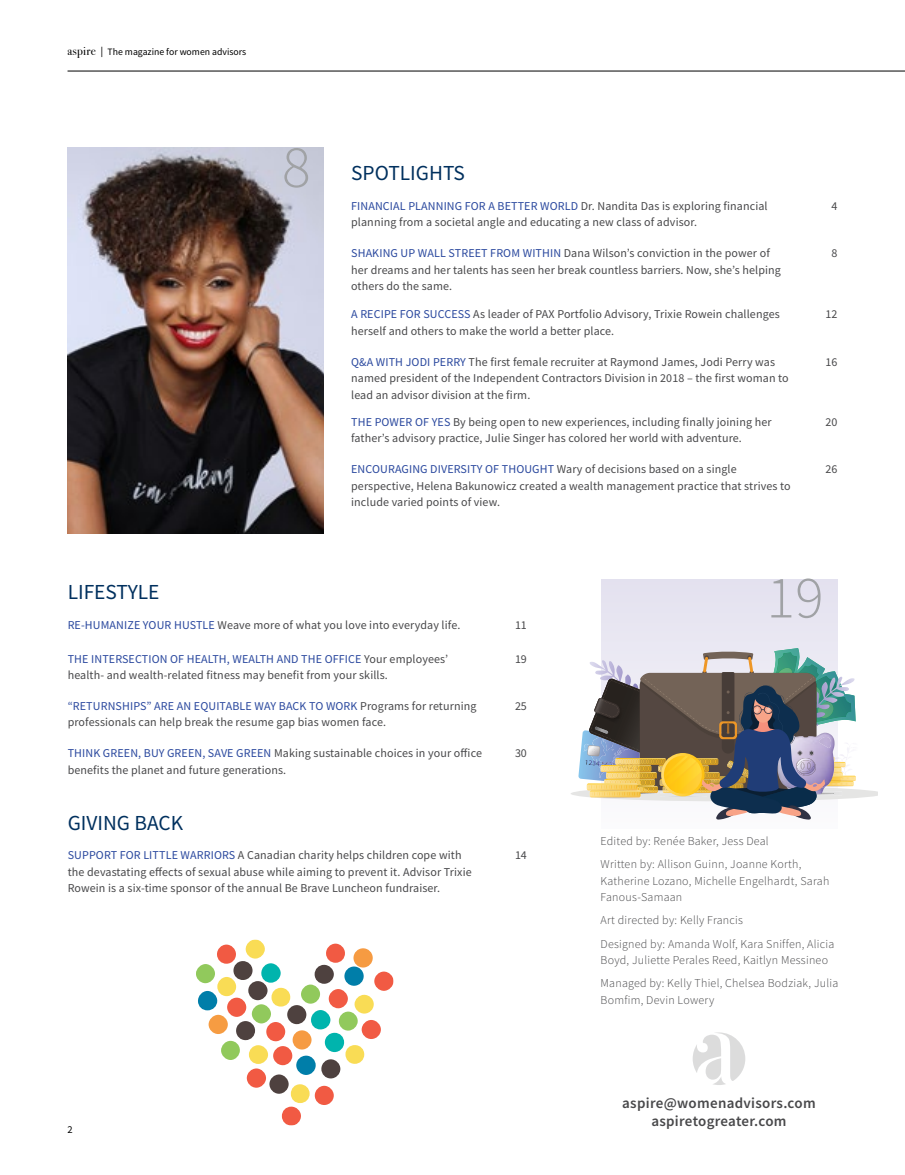
<style>
.page{position:relative;width:905px;height:1175px;background:#fff}
.page>*{position:absolute;margin:0;border:0;box-sizing:border-box;transform-origin:0 0}
.t1{font:300 59.85px "Source Sans Pro";color:#a0a2a5}
.t2{font:21.3px "Source Sans Pro";color:#00305e}
.t3{font:600 15px/18px "Source Sans Pro";letter-spacing:.02em;color:#48484a;text-align:center}
.t4{font:12px/16.5px "Source Sans Pro";letter-spacing:.01em;color:#48484a}
.t5{font:300 12px/23.2px "Source Sans Pro";letter-spacing:.02em;color:#48484a}
.t6{font:10.5px "Source Sans Pro";color:#000}
.t7{font:9.75px "Source Sans Pro";color:#000}
.s1{font-family:"Bodoni Svty Two ITCTT";font-size:12px}
.s2{color:#2a489e}
</style>
<div class="page">
<hr style="left:68px;top:71px;width:836px;height:1px;background:#000">
<div style="left:601px;top:579px;width:236px;height:241px;background:#e7e5f1"></div>
<img style="left:68px;top:148px;width:255px;height:385px">
<svg style="left:692px;top:1032px;width:53px;height:53px"></svg>
<img style="left:571px;top:648px;width:306px;height:171px">
<div style="left:261px;top:963px;width:20px;height:19px;background:#00b4ad;border-radius:50%"></div>
<div style="left:296px;top:1055px;width:20px;height:20px;background:#007ea9;border-radius:50%"></div>
<div style="left:311px;top:1009px;width:19px;height:20px;background:#00b4ad;border-radius:50%"></div>
<div style="left:198px;top:990px;width:19px;height:20px;background:#007ea9;border-radius:50%"></div>
<div style="left:325px;top:1032px;width:19px;height:20px;background:#00b4ad;border-radius:50%"></div>
<div style="left:269px;top:1074px;width:20px;height:19px;background:#4e413f;border-radius:50%"></div>
<div style="left:208px;top:1014px;width:20px;height:20px;background:#f69c42;border-radius:50%"></div>
<div style="left:247px;top:1068px;width:19px;height:19px;background:#f15a43;border-radius:50%"></div>
<div style="left:374px;top:971px;width:19px;height:19px;background:#f15a43;border-radius:50%"></div>
<div style="left:227px;top:997px;width:19px;height:19px;background:#f15a43;border-radius:50%"></div>
<div style="left:273px;top:1046px;width:19px;height:19px;background:#f15a43;border-radius:50%"></div>
<div style="left:329px;top:989px;width:19px;height:19px;background:#f15a43;border-radius:50%"></div>
<div style="left:287px;top:1005px;width:19px;height:19px;background:#4e413f;border-radius:50%"></div>
<div style="left:361px;top:1019px;width:20px;height:20px;background:#f15a43;border-radius:50%"></div>
<div style="left:315px;top:1085px;width:19px;height:20px;background:#f15a43;border-radius:50%"></div>
<div style="left:321px;top:1059px;width:19px;height:19px;background:#4e413f;border-radius:50%"></div>
<div style="left:314px;top:964px;width:20px;height:19px;background:#4e413f;border-radius:50%"></div>
<div style="left:248px;top:981px;width:20px;height:19px;background:#4e413f;border-radius:50%"></div>
<div style="left:292px;top:1030px;width:19px;height:19px;background:#f69b42;border-radius:50%"></div>
<div style="left:252px;top:1004px;width:19px;height:19px;background:#91c95c;border-radius:50%"></div>
<div style="left:236px;top:1020px;width:19px;height:20px;background:#4e413f;border-radius:50%"></div>
<div style="left:233px;top:961px;width:20px;height:19px;background:#4e413f;border-radius:50%"></div>
<div style="left:217px;top:944px;width:19px;height:19px;background:#f15a43;border-radius:50%"></div>
<div style="left:246px;top:939px;width:19px;height:19px;background:#f9dc55;border-radius:50%"></div>
<div style="left:282px;top:1106px;width:19px;height:19px;background:#f15a43;border-radius:50%"></div>
<div style="left:266px;top:1021px;width:19px;height:20px;background:#f15a43;border-radius:50%"></div>
<div style="left:301px;top:984px;width:19px;height:19px;background:#91c95c;border-radius:50%"></div>
<div style="left:326px;top:943px;width:19px;height:20px;background:#f15a43;border-radius:50%"></div>
<div style="left:217px;top:976px;width:19px;height:20px;background:#f9dc55;border-radius:50%"></div>
<div style="left:249px;top:1045px;width:19px;height:19px;background:#f9dc55;border-radius:50%"></div>
<div style="left:196px;top:964px;width:19px;height:19px;background:#91c95c;border-radius:50%"></div>
<div style="left:354px;top:994px;width:20px;height:19px;background:#f9dc55;border-radius:50%"></div>
<div style="left:271px;top:987px;width:19px;height:19px;background:#f9dc55;border-radius:50%"></div>
<div style="left:221px;top:1040px;width:19px;height:20px;background:#91c95c;border-radius:50%"></div>
<div style="left:291px;top:1084px;width:19px;height:19px;background:#f9dc55;border-radius:50%"></div>
<div style="left:345px;top:1045px;width:19px;height:18px;background:#f9dc55;border-radius:50%"></div>
<div style="left:339px;top:1011px;width:19px;height:19px;background:#91c95c;border-radius:50%"></div>
<div style="left:353px;top:948px;width:20px;height:19px;background:#f69b42;border-radius:50%"></div>
<div style="left:344px;top:966px;width:20px;height:19px;background:#007ea9;border-radius:50%"></div>
<p class="t7" style="left:68px;top:45px;width:180px"><span class="s1">aspire |</span> The magazine for women advisors</p>
<h1 class="t1" style="left:282px;top:130px;width:30px">8</h1>
<h2 class="t2" style="left:351px;top:160px;width:115px">SPOTLIGHTS</h2>
<p class="t4" style="left:351px;top:198px;width:418px"><span class="s2">FINANCIAL PLANNING FOR A BETTER WORLD</span> Dr. Nandita Das is exploring financial planning from a societal angle and educating a new class of advisor.</p>
<p class="t4" style="left:831px;top:198px;width:7px">4</p>
<p class="t4" style="left:351px;top:245px;width:431px"><span class="s2">SHAKING UP WALL STREET FROM WITHIN</span> Dana Wilson’s conviction in the power of her dreams and her talents has seen her break countless barriers. Now, she’s helping others do the same.</p>
<p class="t4" style="left:831px;top:245px;width:7px">8</p>
<p class="t4" style="left:351px;top:306px;width:430px"><span class="s2">A RECIPE FOR SUCCESS</span> As leader of PAX Portfolio Advisory, Trixie Rowein challenges herself and others to make the world a better place.</p>
<p class="t4" style="left:825px;top:306px;width:13px">12</p>
<p class="t4" style="left:351px;top:353px;width:439px"><span class="s2">Q&amp;A WITH JODI PERRY</span> The first female recruiter at Raymond James, Jodi Perry was named president of the Independent Contractors Division in 2018 – the first woman to lead an advisor division at the firm.</p>
<p class="t4" style="left:825px;top:353px;width:13px">16</p>
<p class="t4" style="left:351px;top:413px;width:422px"><span class="s2">THE POWER OF YES</span> By being open to new experiences, including finally joining her father’s advisory practice, Julie Singer has colored her world with adventure.</p>
<p class="t4" style="left:825px;top:413px;width:13px">20</p>
<p class="t4" style="left:351px;top:461px;width:441px"><span class="s2">ENCOURAGING DIVERSITY OF THOUGHT</span> Wary of decisions based on a single perspective, Helena Bakunowicz created a wealth management practice that strives to include varied points of view.</p>
<p class="t4" style="left:825px;top:461px;width:13px">26</p>
<h2 class="t2" style="left:68px;top:579px;width:93px">LIFESTYLE</h2>
<p class="t4" style="left:68px;top:616px;width:394px"><span class="s2">RE-HUMANIZE YOUR HUSTLE</span> Weave more of what you love into everyday life.</p>
<p class="t4" style="left:515px;top:616px;width:13px">11</p>
<p class="t4" style="left:68px;top:650px;width:382px"><span class="s2">THE INTERSECTION OF HEALTH, WEALTH AND THE OFFICE</span> Your employees’ health- and wealth-related fitness may benefit from your skills.</p>
<p class="t4" style="left:515px;top:650px;width:13px">19</p>
<p class="t4" style="left:68px;top:697px;width:410px"><span class="s2">“RETURNSHIPS” ARE AN EQUITABLE WAY BACK TO WORK</span> Programs for returning professionals can help break the resume gap bias women face.</p>
<p class="t4" style="left:515px;top:697px;width:13px">25</p>
<p class="t4" style="left:68px;top:745px;width:416px"><span class="s2">THINK GREEN, BUY GREEN, SAVE GREEN</span> Making sustainable choices in your office benefits the planet and future generations.</p>
<p class="t4" style="left:515px;top:745px;width:13px">30</p>
<h2 class="t2" style="left:68px;top:809px;width:117px">GIVING BACK</h2>
<p class="t4" style="left:68px;top:847px;width:405px"><span class="s2">SUPPORT FOR LITTLE WARRIORS</span> A Canadian charity helps children cope with the devastating effects of sexual abuse while aiming to prevent it. Advisor Trixie<br>Rowein is a six-time sponsor of the annual Be Brave Luncheon fundraiser.</p>
<p class="t4" style="left:515px;top:847px;width:13px">14</p>
<p class="t6" style="left:68px;top:1123px;width:7px">2</p>
<h1 class="t1" style="left:766px;top:561px;width:59px">19</h1>
<p class="t5" style="left:600px;top:829px;width:202px">Edited by: Renée Baker, Jess Deal<br>Written by: Allison Guinn, Joanne Korth,</p>
<p class="t5" style="left:600px;top:872px;width:230px;line-height:16.5px">Katherine Lozano, Michelle Engelhardt, Sarah<br>Fanous-Samaan</p>
<p class="t5" style="left:600px;top:908px;width:235px">Art directed by: Kelly Francis<br>Designed by: Amanda Wolf, Kara Sniffen, Alicia</p>
<p class="t5" style="left:600px;top:948px;width:239px">Boyd, Juliette Perales Reed, Kaitlyn Messineo<br>Managed by: Kelly Thiel, Chelsea Bodziak, Julia</p>
<p class="t5" style="left:600px;top:988px;width:115px">Bomfim, Devin Lowery</p>
<p class="t3" style="left:622px;top:1093px;width:195px">aspire@womenadvisors.com aspiretogreater.com</p>
</div>
